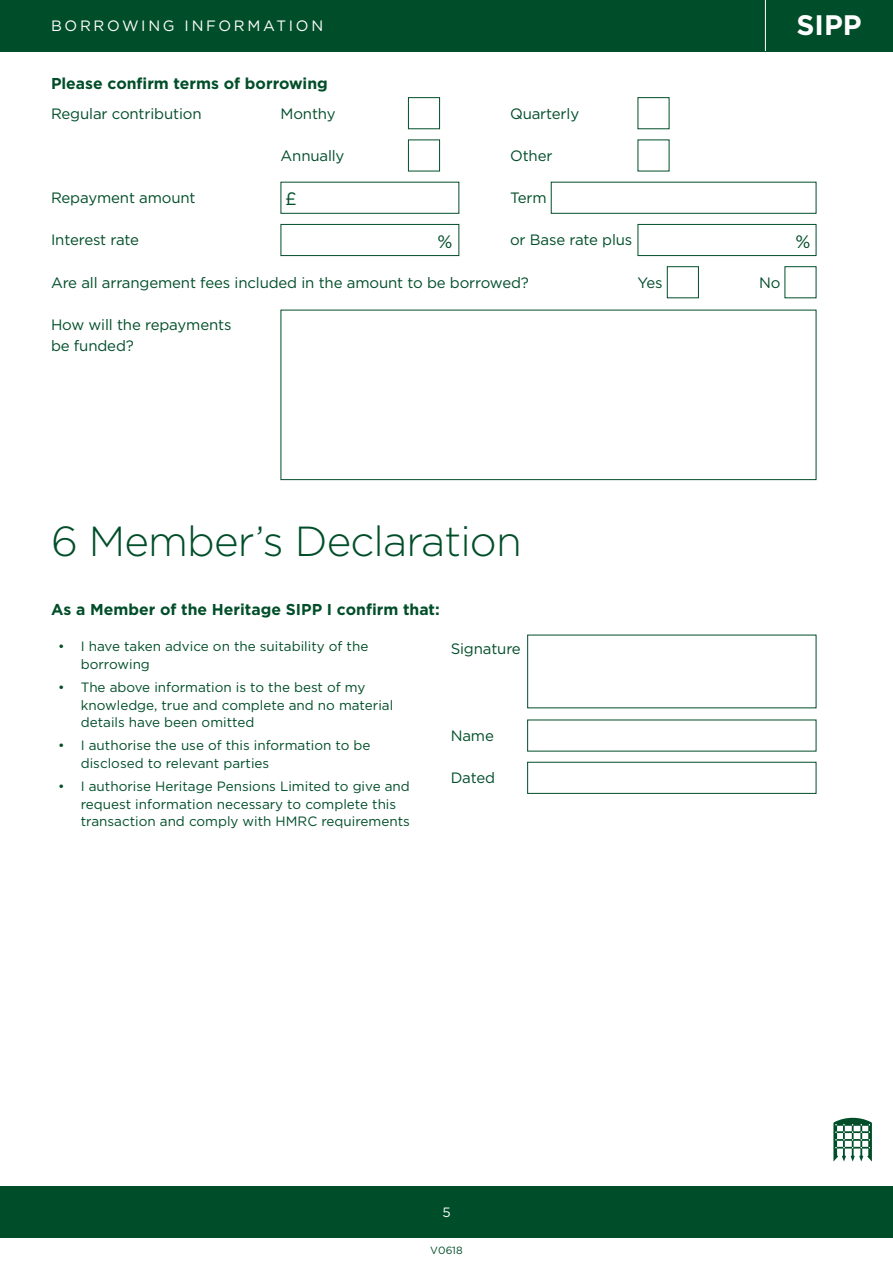
<style>
.page{position:relative;width:893px;height:1263px;background:#fff}
.page>*{position:absolute;margin:0;border:0;box-sizing:border-box;transform-origin:0 0}
.HEADING{font:300 42px "Gotham";letter-spacing:-.02em;color:#004e29}
.t1{font:700 28.2px "Gotham";color:#fff}
.TAB_TEXT_FOR_BOXES{font:18px "Gotham";color:#004e29}
.SUB_HEADS{font:700 15.75px "Gotham";color:#004e29}
.TAB_TEXT_FOR_BOXES-2{font:15px "Gotham";letter-spacing:-.01em;color:#004e29}
.t2{font:15px "Gotham";letter-spacing:.18em;color:#fff}
.TEXT_PARAGRAPHS{font:15px "Gotham";letter-spacing:-.01em;color:#004e29}
.number_tab_out{font:13.5px/17.2px "Gotham";color:#004e29}
.t3{font:13.5px "Gotham";color:#fff}
.t4{font:10.5px "Gotham";color:#004e29}
</style>
<div class="page">
<div style="left:0;top:0;width:893px;height:51px;background:#004e29"></div>
<div style="left:0;top:1186px;width:893px;height:51px;background:#004e29"></div>
<svg style="left:833px;top:1117px;width:39px;height:44px"></svg>
<hr style="left:765px;top:0;width:1px;height:51px;background:#fff">
<div style="left:408px;top:97px;width:32px;height:32px;border:1px solid #004e29"></div>
<div style="left:408px;top:140px;width:32px;height:31px;border:1px solid #004e29"></div>
<div style="left:281px;top:182px;width:178px;height:32px;border:1px solid #004e29"></div>
<div style="left:551px;top:182px;width:265px;height:32px;border:1px solid #004e29"></div>
<div style="left:281px;top:224px;width:178px;height:32px;border:1px solid #004e29"></div>
<div style="left:638px;top:224px;width:178px;height:32px;border:1px solid #004e29"></div>
<div style="left:667px;top:266px;width:32px;height:32px;border:1px solid #004e29"></div>
<div style="left:281px;top:310px;width:535px;height:170px;border:1px solid #004e29"></div>
<div style="left:527px;top:762px;width:289px;height:32px;border:1px solid #004e29"></div>
<p class="t2" style="left:51px;top:17px;width:274px">BORROWING INFORMATION</p>
<h2 class="t1" style="left:797px;top:7px;width:67px">SIPP</h2>
<p class="SUB_HEADS" style="left:51px;top:73px;width:278px">Please confirm terms of borrowing</p>
<p class="TAB_TEXT_FOR_BOXES-2" style="left:51px;top:105px;width:152px">Regular contribution</p>
<p class="TAB_TEXT_FOR_BOXES-2" style="left:281px;top:105px;width:57px">Monthy</p>
<p class="TAB_TEXT_FOR_BOXES-2" style="left:510px;top:105px;width:71px">Quarterly</p>
<p class="TAB_TEXT_FOR_BOXES-2" style="left:281px;top:147px;width:65px">Annually</p>
<p class="TAB_TEXT_FOR_BOXES-2" style="left:510px;top:147px;width:44px">Other</p>
<p class="TAB_TEXT_FOR_BOXES-2" style="left:51px;top:190px;width:146px">Repayment amount</p>
<p class="TAB_TEXT_FOR_BOXES-2" style="left:510px;top:190px;width:38px">Term</p>
<p class="TAB_TEXT_FOR_BOXES-2" style="left:51px;top:232px;width:90px">Interest rate</p>
<p class="TAB_TEXT_FOR_BOXES-2" style="left:510px;top:232px;width:124px">or Base rate plus</p>
<p class="TAB_TEXT_FOR_BOXES-2" style="left:51px;top:274px;width:479px">Are all arrangement fees included in the amount to be borrowed?</p>
<p class="TAB_TEXT_FOR_BOXES-2" style="left:638px;top:274px;width:27px">Yes</p>
<p class="TAB_TEXT_FOR_BOXES-2" style="left:759px;top:274px;width:23px">No</p>
<p class="TAB_TEXT_FOR_BOXES-2" style="left:51px;top:316px;width:182px">How will the repayments</p>
<p class="TAB_TEXT_FOR_BOXES-2" style="left:51px;top:337px;width:84px">be funded?</p>
<p class="TAB_TEXT_FOR_BOXES" style="left:285px;top:189px;width:13px">£</p>
<p class="TAB_TEXT_FOR_BOXES" style="left:438px;top:232px;width:17px">%</p>
<p class="TAB_TEXT_FOR_BOXES" style="left:795px;top:232px;width:17px">%</p>
<p class="HEADING" style="left:51px;top:518px;width:472px">6 Member’s Declaration</p>
<p class="SUB_HEADS" style="left:51px;top:599px;width:390px">As a Member of the Heritage SIPP I confirm that:</p>
<p class="number_tab_out" style="left:81px;top:638px;width:289px;text-indent:-22px">• I have taken advice on the suitability of the borrowing</p>
<p class="number_tab_out" style="left:81px;top:679px;width:314px;text-indent:-22px">• The above information is to the best of my knowledge, true and complete and no material details have been omitted</p>
<p class="number_tab_out" style="left:81px;top:737px;width:291px;text-indent:-22px">• I authorise the use of this information to be disclosed to relevant parties</p>
<p class="number_tab_out" style="left:81px;top:778px;width:331px;text-indent:-22px">• I authorise Heritage Pensions Limited to give and request information necessary to complete this transaction and comply with HMRC requirements</p>
<p class="TEXT_PARAGRAPHS" style="left:451px;top:640px;width:72px">Signature</p>
<p class="TAB_TEXT_FOR_BOXES-2" style="left:451px;top:727px;width:45px">Name</p>
<p class="TAB_TEXT_FOR_BOXES-2" style="left:451px;top:770px;width:46px">Dated</p>
<p class="t3" style="left:442px;top:1204px;width:10px">5</p>
<p class="t4" style="left:430px;top:1244px;width:34px">V0618</p>
</div>
